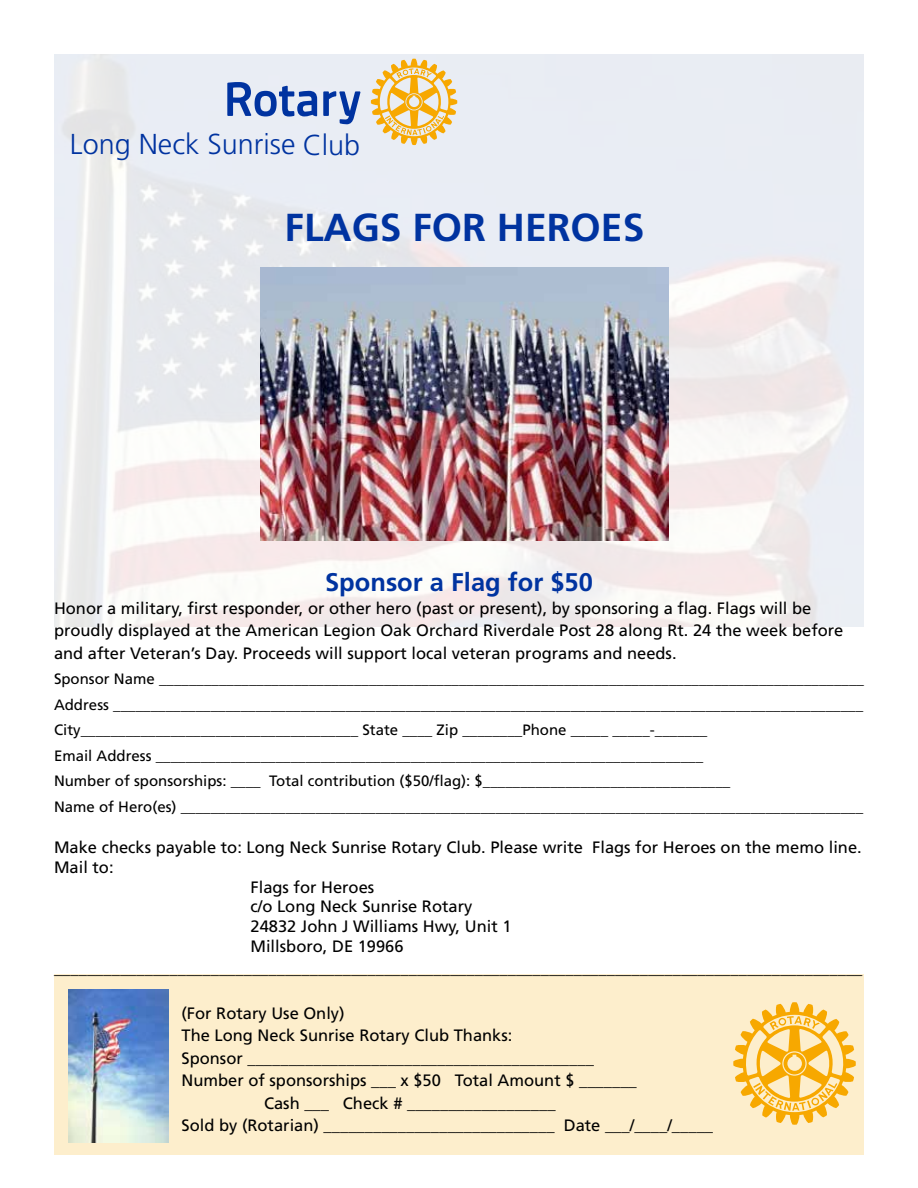
<style>
.page{position:relative;width:918px;height:1188px;background:#fff}
.page>*{position:absolute;margin:0;border:0;box-sizing:border-box;transform-origin:0 0}
.t1{font:700 39px "Frutiger";color:#0033a0}
.t2{font:300 28.8px "Frutiger";color:#0033a0}
.t3{font:700 25.5px "Frutiger";color:#0033a0}
.t4{font:16.5px/22.5px "Frutiger";color:#000}
.t5{font:15px/25.5px "Frutiger";color:#000}
</style>
<div class="page">
<img style="left:54px;top:54px;width:810px;height:572px">
<div style="left:54px;top:974px;width:810px;height:181px;background:#fdeecc"></div>
<img style="left:260px;top:268px;width:408px;height:273px">
<svg style="left:733px;top:1002px;width:123px;height:123px"></svg>
<svg style="left:371px;top:59px;width:86px;height:86px;background:#eed193"></svg>
<svg style="left:227px;top:82px;width:133px;height:42px;background:#98acd6"></svg>
<img style="left:68px;top:989px;width:100px;height:154px">
<h2 class="t2" style="left:70px;top:128px;width:292px">Long Neck Sunrise Club</h2>
<h1 class="t1" style="left:285px;top:205px;width:361px">FLAGS FOR HEROES</h1>
<h3 class="t3" style="left:325px;top:567px;width:269px">Sponsor a Flag for $50</h3>
<p class="t4" style="left:54px;top:597px;width:791px">Honor a military, first responder, or other hero (past or present), by sponsoring a flag. Flags will be proudly displayed at the American Legion Oak Orchard Riverdale Post 28 along Rt. 24 the week before and after Veteran’s Day. Proceeds will support local veteran programs and needs.</p>
<p class="t5" style="left:54px;top:666px;width:811px">Sponsor Name ______________________________________________________________________________________________ Address ____________________________________________________________________________________________________ City_____________________________________ State ____ Zip ________Phone _____ _____-_______<br>Email Address _________________________________________________________________________<br>Number of sponsorships: ____ Total contribution ($50/flag): $_________________________________<br>Name of Hero(es) ___________________________________________________________________________________________</p>
<p class="t4" style="left:54px;top:836px;width:809px">Make checks payable to: Long Neck Sunrise Rotary Club. Please write Flags for Heroes on the memo line.</p>
<p class="t4" style="left:54px;top:856px;width:61px">Mail to:</p>
<p class="t4" style="left:250px;top:876px;width:125px">Flags for Heroes</p>
<p class="t4" style="left:250px;top:895px;width:223px">c/o Long Neck Sunrise Rotary</p>
<p class="t4" style="left:250px;top:915px;width:263px">24832 John J Williams Hwy, Unit 1</p>
<p class="t4" style="left:250px;top:935px;width:155px">Millsboro, DE 19966</p>
<p class="t4" style="left:54px;top:957px;width:810px">__________________________________________________________________________________________________</p>
<p class="t4" style="left:181px;top:1002px;width:165px">(For Rotary Use Only)</p>
<p class="t4" style="left:181px;top:1024px;width:332px">The Long Neck Sunrise Rotary Club Thanks:</p>
<p class="t4" style="left:181px;top:1047px;width:414px">Sponsor __________________________________________</p>
<p class="t4" style="left:181px;top:1069px;width:457px">Number of sponsorships ___ x $50 Total Amount $ _______</p>
<p class="t4" style="left:264px;top:1092px;width:293px">Cash ___ Check # __________________</p>
<p class="t4" style="left:181px;top:1114px;width:533px">Sold by (Rotarian) ____________________________ Date ___/____/_____</p>
</div>
